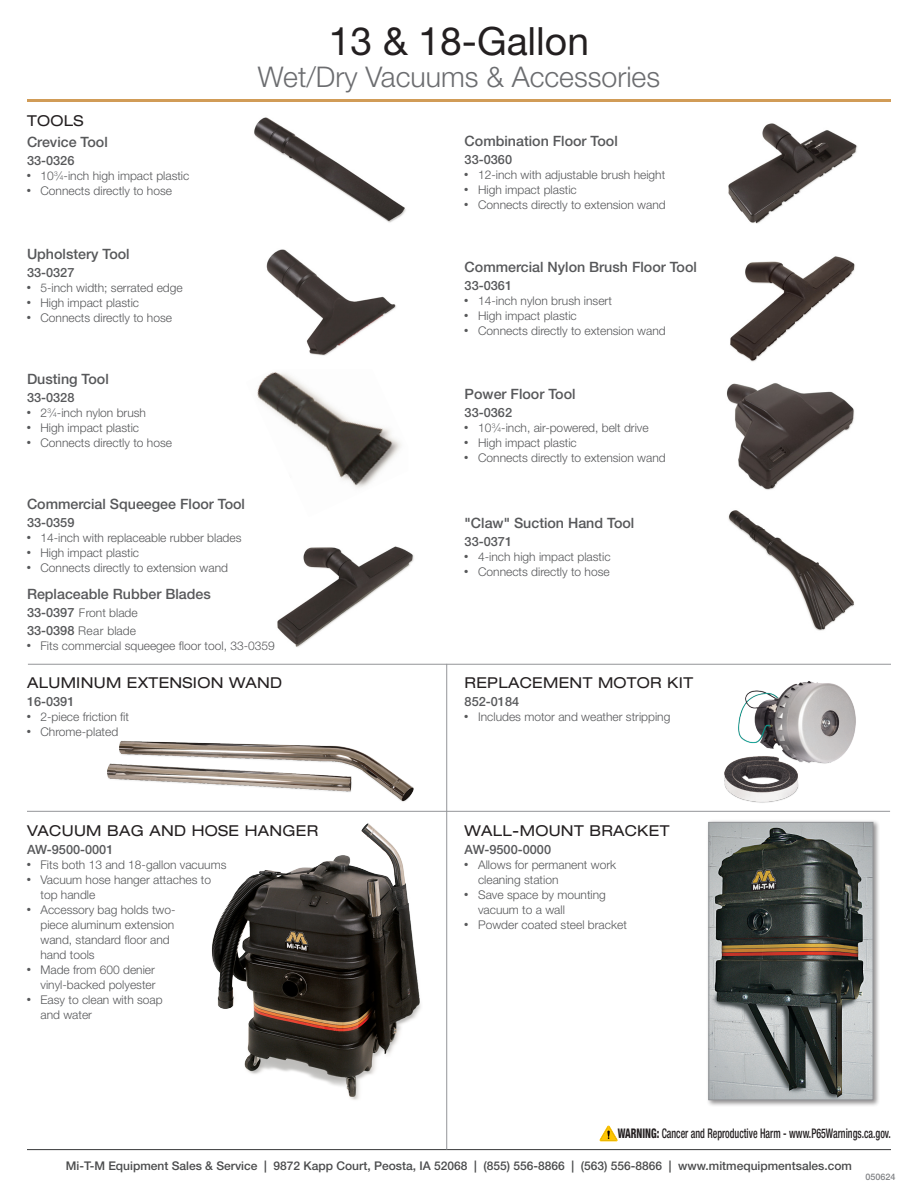
<style>
.page{position:relative;width:918px;height:1188px;background:#fff}
.page>*{position:absolute;margin:0;border:0;box-sizing:border-box;transform-origin:0 0}
.t1{font:39px "Helvetica Neue LT Std";color:#231f20}
.t2{font:300 28.5px "Helvetica Neue LT Std";color:#6c6d70}
.t3{font:expanded 15px "Helvetica Neue LT Std";letter-spacing:.02em;color:#231f20}
.t4{font:500 14.25px "Helvetica Neue LT Std";color:#57585a}
.t5{font:500 condensed 13.2px "Helvetica Neue LT Std";color:#231f20;scale:.75 1}
.t6{font:500 12.75px "Helvetica Neue LT Std";color:#57585a}
.t7{font:300 12px/15px "Helvetica Neue LT Std";color:#57585a}
.t8{font:500 12px "Helvetica Neue LT Std";color:#4b4c4d}
.t9{font:500 9px "Helvetica Neue LT Std";color:#808285}
.s1{font-size:6.6px}
.s2{font-weight:500;font-size:12.75px}
.s3{font-weight:800}
</style>
<div class="page">
<hr style="left:27px;top:99px;width:864px;height:3px;background:#d19c57">
<hr style="left:27px;top:1149px;width:864px;height:1px;background:#4b4c4d">
<svg style="left:600px;top:1126px;width:17px;height:15px"></svg>
<img style="left:211px;top:823px;width:210px;height:277px">
<div style="left:706px;top:820px;width:174px;height:287px;background:#231f20;opacity:.5"></div>
<img style="left:710px;top:824px;width:161px;height:274px">
<div style="left:708px;top:822px;width:165px;height:278px;border:1px solid #939598"></div>
<hr style="left:446px;top:664px;width:1px;height:486px;background:#939598">
<hr style="left:27px;top:811px;width:863px;height:1px;background:#939598">
<hr style="left:28px;top:664px;width:863px;height:1px;background:#939598">
<img style="left:724px;top:681px;width:132px;height:122px">
<img style="left:107px;top:741px;width:307px;height:61px">
<img style="left:254px;top:117px;width:152px;height:106px">
<img style="left:266px;top:249px;width:130px;height:107px">
<img style="left:257px;top:372px;width:144px;height:116px">
<img style="left:277px;top:546px;width:137px;height:101px">
<img style="left:728px;top:123px;width:130px;height:101px">
<img style="left:730px;top:256px;width:125px;height:106px">
<img style="left:726px;top:383px;width:128px;height:107px">
<img style="left:728px;top:510px;width:126px;height:121px">
<p class="t3" style="left:27px;top:111px;width:58px">TOOLS</p>
<p class="t4" style="left:27px;top:133px;width:82px">Crevice Tool</p>
<p class="t6" style="left:27px;top:153px;width:49px">33-0326</p>
<p class="t7" style="left:27px;top:168px;width:164px">● 10<sup>3</sup>⁄<span class="s1">4</span>-inch high impact plastic</p>
<p class="t7" style="left:27px;top:183px;width:147px">● Connects directly to hose</p>
<p class="t4" style="left:27px;top:245px;width:104px">Upholstery Tool</p>
<p class="t6" style="left:27px;top:265px;width:49px">33-0327</p>
<p class="t7" style="left:27px;top:280px;width:157px">● 5-inch width; serrated edge</p>
<p class="t7" style="left:27px;top:295px;width:114px">● High impact plastic</p>
<p class="t7" style="left:27px;top:310px;width:147px">● Connects directly to hose</p>
<p class="t4" style="left:27px;top:370px;width:83px">Dusting Tool</p>
<p class="t6" style="left:27px;top:390px;width:49px">33-0328</p>
<p class="t7" style="left:27px;top:405px;width:121px">● 2<sup>3</sup>⁄<span class="s1">4</span>-inch nylon brush</p>
<p class="t7" style="left:27px;top:420px;width:114px">● High impact plastic</p>
<p class="t7" style="left:27px;top:435px;width:147px">● Connects directly to hose</p>
<p class="t1" style="left:329px;top:18px;width:262px">13 &amp; 18-Gallon</p>
<p class="t2" style="left:258px;top:59px;width:404px">Wet/Dry Vacuums &amp; Accessories</p>
<p class="t4" style="left:465px;top:133px;width:155px">Combination Floor Tool</p>
<p class="t6" style="left:465px;top:152px;width:49px">33-0360</p>
<p class="t7" style="left:465px;top:167px;width:202px">● 12-inch with adjustable brush height</p>
<p class="t7" style="left:465px;top:182px;width:114px">● High impact plastic</p>
<p class="t7" style="left:465px;top:197px;width:203px">● Connects directly to extension wand</p>
<p class="t4" style="left:465px;top:258px;width:234px">Commercial Nylon Brush Floor Tool</p>
<p class="t6" style="left:465px;top:278px;width:49px">33-0361</p>
<p class="t7" style="left:465px;top:293px;width:149px">● 14-inch nylon brush insert</p>
<p class="t7" style="left:465px;top:308px;width:114px">● High impact plastic</p>
<p class="t7" style="left:465px;top:323px;width:203px">● Connects directly to extension wand</p>
<p class="t4" style="left:465px;top:385px;width:112px">Power Floor Tool</p>
<p class="t6" style="left:465px;top:405px;width:49px">33-0362</p>
<p class="t7" style="left:465px;top:420px;width:186px">● 10<sup>3</sup>⁄<span class="s1">4</span>-inch, air-powered, belt drive</p>
<p class="t7" style="left:465px;top:435px;width:114px">● High impact plastic</p>
<p class="t7" style="left:465px;top:450px;width:203px">● Connects directly to extension wand</p>
<p class="t4" style="left:27px;top:496px;width:220px">Commercial Squeegee Floor Tool</p>
<p class="t6" style="left:27px;top:515px;width:49px">33-0359</p>
<p class="t7" style="left:27px;top:530px;width:216px">● 14-inch with replaceable rubber blades</p>
<p class="t7" style="left:27px;top:545px;width:114px">● High impact plastic</p>
<p class="t7" style="left:27px;top:560px;width:203px">● Connects directly to extension wand</p>
<p class="t4" style="left:27px;top:586px;width:185px">Replaceable Rubber Blades</p>
<p class="t7" style="left:27px;top:605px;width:112px"><span class="s2">33-0397</span> Front blade</p>
<p class="t7" style="left:27px;top:623px;width:110px"><span class="s2">33-0398</span> Rear blade</p>
<p class="t7" style="left:27px;top:638px;width:249px">● Fits commercial squeegee floor tool, 33-0359</p>
<p class="t3" style="left:27px;top:673px;width:257px">ALUMINUM EXTENSION WAND</p>
<p class="t6" style="left:27px;top:694px;width:49px">16-0391</p>
<p class="t7" style="left:27px;top:709px;width:104px">● 2-piece friction fit</p>
<p class="t7" style="left:27px;top:724px;width:93px">● Chrome-plated</p>
<p class="t3" style="left:27px;top:821px;width:293px">VACUUM BAG AND HOSE HANGER</p>
<p class="t6" style="left:27px;top:841px;width:88px">AW-9500-0001</p>
<p class="t7" style="left:27px;top:857px;width:201px">● Fits both 13 and 18-gallon vacuums</p>
<p class="t7" style="left:27px;top:872px;width:186px">● Vacuum hose hanger attaches to</p>
<p class="t7" style="left:40px;top:887px;width:56px">top handle</p>
<p class="t7" style="left:27px;top:902px;width:150px">● Accessory bag holds two-</p>
<p class="t7" style="left:40px;top:917px;width:135px">piece aluminum extension</p>
<p class="t7" style="left:40px;top:932px;width:131px">wand, standard floor and</p>
<p class="t7" style="left:40px;top:947px;width:56px">hand tools</p>
<p class="t7" style="left:27px;top:962px;width:129px">● Made from 600 denier</p>
<p class="t7" style="left:40px;top:977px;width:117px">vinyl-backed polyester</p>
<p class="t7" style="left:27px;top:992px;width:137px">● Easy to clean with soap</p>
<p class="t7" style="left:40px;top:1007px;width:53px">and water</p>
<p class="t4" style="left:465px;top:514px;width:171px">"Claw" Suction Hand Tool</p>
<p class="t6" style="left:465px;top:534px;width:49px">33-0371</p>
<p class="t7" style="left:465px;top:549px;width:147px">● 4-inch high impact plastic</p>
<p class="t7" style="left:465px;top:564px;width:147px">● Connects directly to hose</p>
<p class="t3" style="left:465px;top:673px;width:230px">REPLACEMENT MOTOR KIT</p>
<p class="t6" style="left:465px;top:694px;width:56px">852-0184</p>
<p class="t7" style="left:465px;top:709px;width:207px">● Includes motor and weather stripping</p>
<p class="t3" style="left:465px;top:821px;width:206px">WALL-MOUNT BRACKET</p>
<p class="t6" style="left:465px;top:841px;width:88px">AW-9500-0000</p>
<p class="t7" style="left:478px;top:857px;width:140px;text-indent:-13px">● Allows for permanent work cleaning station</p>
<p class="t7" style="left:478px;top:887px;width:129px;text-indent:-13px">● Save space by mounting vacuum to a wall</p>
<p class="t7" style="left:465px;top:917px;width:164px">● Powder coated steel bracket</p>
<p class="t5" style="left:618px;top:1126px;width:365px"><span class="s3">WARNING:</span> Cancer and Reproductive Harm - www.P65Warnings.ca.gov.</p>
<p class="t8" style="left:66px;top:1158px;width:788px">Mi-T-M Equipment Sales &amp; Service | 9872 Kapp Court, Peosta, IA 52068 | (855) 556-8866 | (563) 556-8866 | www.mitmequipmentsales.com</p>
<p class="t9" style="left:866px;top:1172px;width:32px">050624</p>
</div>
